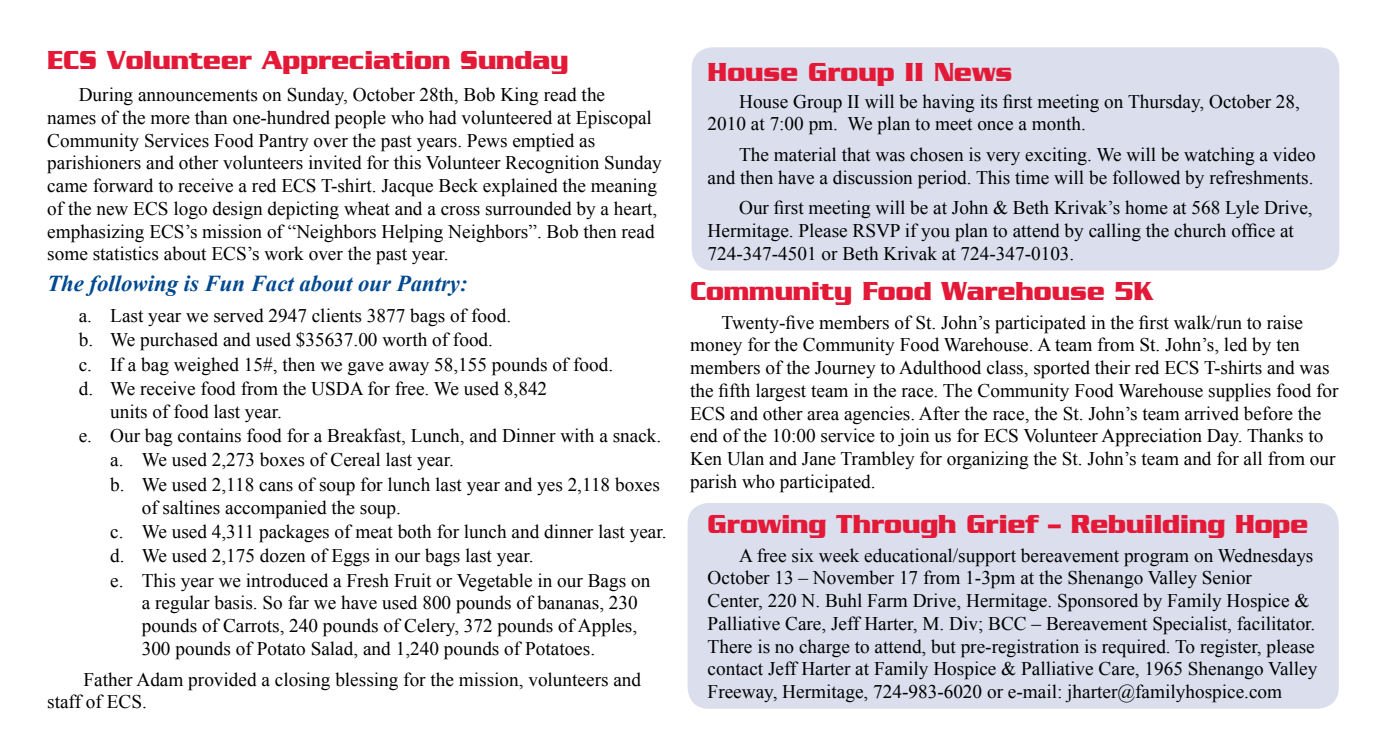
<style>
.page{position:relative;width:1386px;height:756px;background:#fff}
.page>*{position:absolute;margin:0;border:0;box-sizing:border-box;transform-origin:0 0}
.t1{font:700 28.18px "Serpentine";color:#e31937;scale:.9 1}
.t2{font:italic 700 22.75px "Times New Roman";color:#004990}
.t3{font:19.25px/22.8px "Times New Roman";color:#000}
</style>
<div class="page">
<div style="left:692px;top:47px;width:647px;height:224px;background:#dadeed;border-radius:21px"></div>
<div style="left:688px;top:503px;width:651px;height:206px;background:#dadeed;border-radius:21px"></div>
<h1 class="t1" style="left:47px;top:44px;width:581px">ECS Volunteer Appreciation Sunday</h1>
<p class="t3" style="left:47px;top:83px;width:616px;text-indent:31px">During announcements on Sunday, October 28th, Bob King read the<br>names of the more than one-hundred people who had volunteered at Episcopal Community Services Food Pantry over the past years. Pews emptied as parishioners and other volunteers invited for this Volunteer Recognition Sunday came forward to receive a red ECS T-shirt. Jacque Beck explained the meaning of the new ECS logo design depicting wheat and a cross surrounded by a heart, emphasizing ECS’s mission of “Neighbors Helping Neighbors”. Bob then read some statistics about ECS’s work over the past year.</p>
<p class="t2" style="left:47px;top:270px;width:422px">The following is Fun Fact about our Pantry:</p>
<p class="t3" style="left:79px;top:304px;width:434px">a. Last year we served 2947 clients 3877 bags of food.</p>
<p class="t3" style="left:79px;top:328px;width:416px">b. We purchased and used $35637.00 worth of food.</p>
<p class="t3" style="left:79px;top:352px;width:536px">c. If a bag weighed 15#, then we gave away 58,155 pounds of food.</p>
<p class="t3" style="left:79px;top:377px;width:470px">d. We receive food from the USDA for free. We used 8,842</p>
<p class="t3" style="left:110px;top:400px;width:173px">units of food last year.</p>
<p class="t3" style="left:79px;top:424px;width:584px">e. Our bag contains food for a Breakfast, Lunch, and Dinner with a snack.</p>
<p class="t3" style="left:110px;top:448px;width:345px">a. We used 2,273 boxes of Cereal last year.</p>
<p class="t3" style="left:110px;top:473px;width:551px">b. We used 2,118 cans of soup for lunch last year and yes 2,118 boxes</p>
<p class="t3" style="left:142px;top:495px;width:261px">of saltines accompanied the soup.</p>
<p class="t3" style="left:110px;top:520px;width:558px">c. We used 4,311 packages of meat both for lunch and dinner last year.</p>
<p class="t3" style="left:110px;top:544px;width:425px">d. We used 2,175 dozen of Eggs in our bags last year.</p>
<p class="t3" style="left:110px;top:569px;width:542px">e. This year we introduced a Fresh Fruit or Vegetable in our Bags on</p>
<p class="t3" style="left:142px;top:591px;width:498px">a regular basis. So far we have used 800 pounds of bananas, 230</p>
<p class="t3" style="left:142px;top:614px;width:497px">pounds of Carrots, 240 pounds of Celery, 372 pounds of Apples,</p>
<p class="t3" style="left:142px;top:637px;width:455px">300 pounds of Potato Salad, and 1,240 pounds of Potatoes.</p>
<p class="t3" style="left:47px;top:668px;width:595px;text-indent:36px">Father Adam provided a closing blessing for the mission, volunteers and staff of ECS.</p>
<h1 class="t1" style="left:708px;top:56px;width:340px">House Group II News</h1>
<p class="t3" style="left:708px;top:90px;width:594px;text-indent:31px">House Group II will be having its first meeting on Thursday, October 28,<br>2010 at 7:00 pm. We plan to meet once a month.</p>
<p class="t3" style="left:708px;top:143px;width:610px;text-align:right">The material that was chosen is very exciting. We will be watching a video and then have a discussion period. This time will be followed by refreshments.</p>
<p class="t3" style="left:708px;top:196px;width:607px;text-indent:31px">Our first meeting will be at John &amp; Beth Krivak’s home at 568 Lyle Drive,<br>Hermitage. Please RSVP if you plan to attend by calling the church office at<br>724-347-4501 or Beth Krivak at 724-347-0103.</p>
<h1 class="t1" style="left:690px;top:275px;width:516px">Community Food Warehouse 5K</h1>
<p class="t3" style="left:690px;top:310px;width:650px;text-indent:31px">Twenty-five members of St. John’s participated in the first walk/run to raise money for the Community Food Warehouse. A team from St. John’s, led by ten members of the Journey to Adulthood class, sported their red ECS T-shirts and was the fifth largest team in the race. The Community Food Warehouse supplies food for ECS and other area agencies. After the race, the St. John’s team arrived before the end of the 10:00 service to join us for ECS Volunteer Appreciation Day. Thanks to Ken Ulan and Jane Trambley for organizing the St. John’s team and for all from our parish who participated.</p>
<h1 class="t1" style="left:708px;top:508px;width:669px">Growing Through Grief – Rebuilding Hope</h1>
<p class="t3" style="left:708px;top:544px;width:611px;text-indent:31px">A free six week educational/support bereavement program on Wednesdays October 13 – November 17 from 1-3pm at the Shenango Valley Senior<br>Center, 220 N. Buhl Farm Drive, Hermitage. Sponsored by Family Hospice &amp; Palliative Care, Jeff Harter, M. Div; BCC – Bereavement Specialist, facilitator.<br>There is no charge to attend, but pre-registration is required. To register, please contact Jeff Harter at Family Hospice &amp; Palliative Care, 1965 Shenango Valley Freeway, Hermitage, 724-983-6020 or e-mail: jharter@familyhospice.com</p>
</div>
